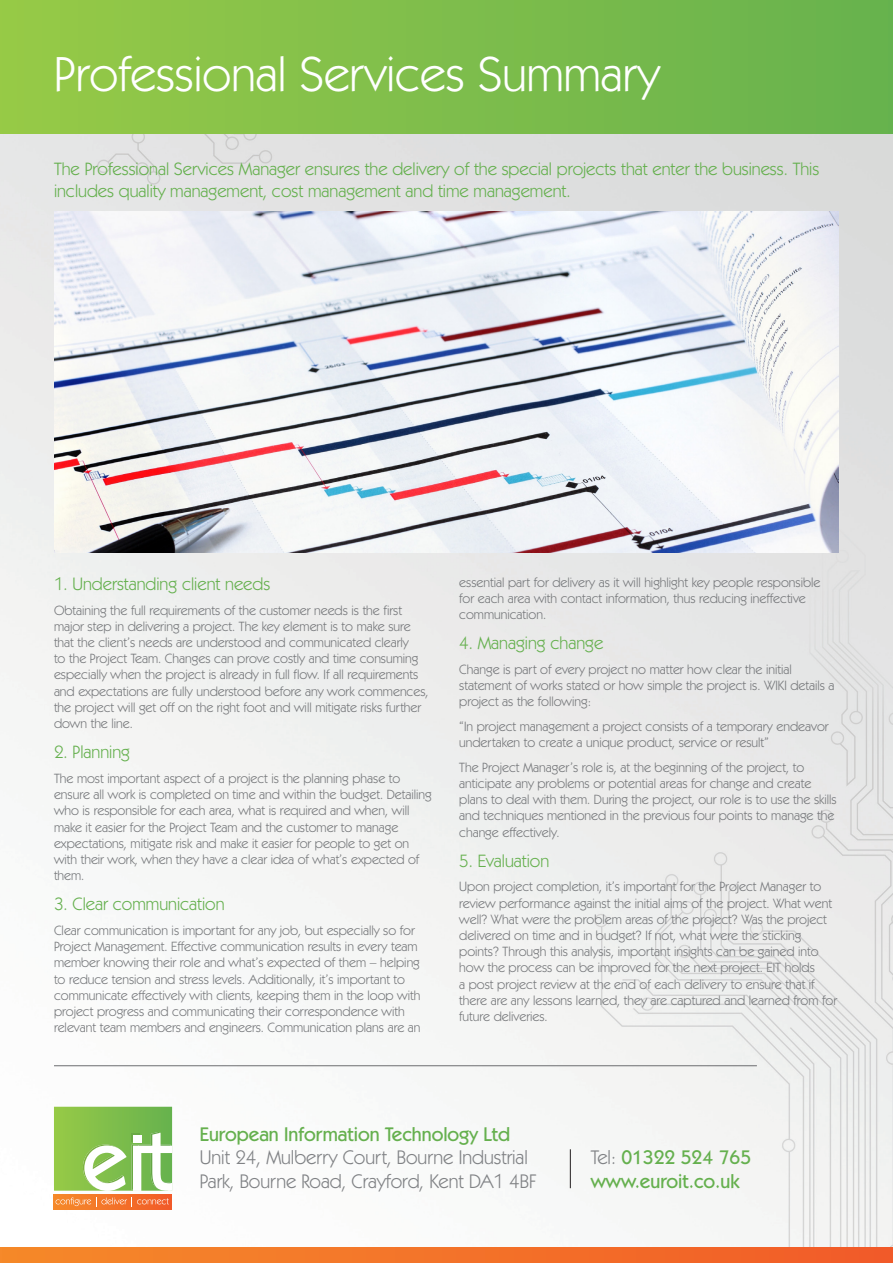
<style>
.page{position:relative;width:893px;height:1263px;background:#fff}
.page>*{position:absolute;margin:0;border:0;box-sizing:border-box;transform-origin:0 0}
.t1{font:49.5px "Kabel IT Cby BT";color:#fff}
.t2{font:19.8px/23.7px "Kabel IT Cby BT";color:#808285}
.t3{font:500 19.8px/23.7px "Kabel IT Cby BT";color:#65b04e}
.t4{font:18px/21.6px "Kabel IT Cby BT";color:#65b04e}
.t5{font:13.5px/16.2px "Kabel IT Cby BT";color:#76787b}
.s1{font-weight:500;color:#65b04e}
.s2{font-weight:400;color:#808285}
</style>
<div class="page">
<img style="left:0;top:134px;width:893px;height:1114px">
<div style="left:0;top:0;width:893px;height:134px;background:linear-gradient(to right,#97ca47,#67b24e)"></div>
<svg style="left:0;top:1248px;width:893px;height:15px;background:#f37228"></svg>
<svg style="left:54px;top:1194px;width:118px;height:15px"></svg>
<svg style="left:54px;top:1107px;width:118px;height:84px"></svg>
<div style="left:133px;top:1134px;width:8px;height:8px;background:#fff"></div>
<svg style="left:56px;top:1197px;width:113px;height:9px"></svg>
<hr style="left:570px;top:1149px;width:1px;height:39px;background:#231f20">
<hr style="left:54px;top:1065px;width:703px;height:1px;background:#6c6d70">
<img style="left:54px;top:212px;width:785px;height:341px">
<p class="t1" style="left:54px;top:43px;width:607px">Professional Services Summary</p>
<p class="t4" style="left:54px;top:158px;width:767px">The Professional Services Manager ensures the delivery of the special projects that enter the business. This includes quality management, cost management and time management.</p>
<p class="t4" style="left:54px;top:573px;width:218px">1. Understanding client needs</p>
<p class="t5" style="left:54px;top:602px;width:376px">Obtaining the full requirements of the customer needs is the first major step in delivering a project. The key element is to make sure that the client’s needs are understood and communicated clearly<br>to the Project Team. Changes can prove costly and time consuming especially when the project is already in full flow. If all requirements and expectations are fully understood before any work commences, the project will get off on the right foot and will mitigate risks further down the line.</p>
<p class="t4" style="left:54px;top:741px;width:78px">2. Planning</p>
<p class="t5" style="left:54px;top:770px;width:379px">The most important aspect of a project is the planning phase to ensure all work is completed on time and within the budget. Detailing who is responsible for each area, what is required and when, will make it easier for the Project Team and the customer to manage expectations, mitigate risk and make it easier for people to get on with their work, when they have a clear idea of what’s expected of them.</p>
<p class="t4" style="left:54px;top:893px;width:172px">3. Clear communication</p>
<p class="t5" style="left:54px;top:922px;width:368px">Clear communication is important for any job, but especially so for Project Management. Effective communication results in every team member knowing their role and what’s expected of them – helping to reduce tension and stress levels. Additionally, it’s important to communicate effectively with clients, keeping them in the loop with project progress and communicating their correspondence with relevant team members and engineers. Communication plans are an</p>
<p class="t5" style="left:459px;top:573px;width:363px">essential part for delivery as it will highlight key people responsible for each area with contact information, thus reducing ineffective communication.</p>
<p class="t4" style="left:459px;top:632px;width:146px">4. Managing change</p>
<p class="t5" style="left:459px;top:661px;width:377px">Change is part of every project no matter how clear the initial statement of works stated or how simple the project is. WIKI details a project as the following:</p>
<p class="t5" style="left:459px;top:718px;width:371px">“In project management a project consists of a temporary endeavor undertaken to create a unique product, service or result”</p>
<p class="t5" style="left:459px;top:759px;width:379px">The Project Manager’s role is, at the beginning of the project, to anticipate any problems or potential areas for change and create plans to deal with them. During the project, our role is to use the skills and techniques mentioned in the previous four points to manage the change effectively.</p>
<p class="t4" style="left:459px;top:849px;width:91px">5. Evaluation</p>
<p class="t5" style="left:459px;top:878px;width:379px">Upon project completion, it’s important for the Project Manager to review performance against the initial aims of the project. What went well? What were the problem areas of the project? Was the project delivered on time and in budget? If not, what were the sticking points? Through this analysis, important insights can be gained into how the process can be improved for the next project. EIT holds<br>a post project review at the end of each delivery to ensure that if there are any lessons learned, they are captured and learned from for future deliveries.</p>
<p class="t2" style="left:200px;top:1121px;width:338px"><span class="s1">European Information Technology Ltd<br></span>Unit 24, Mulberry Court, Bourne Industrial<br>Park, Bourne Road, Crayford, Kent DA1 4BF</p>
<p class="t3" style="left:591px;top:1145px;width:162px"><span class="s2">Tel:</span> 01322 524 765 www.euroit.co.uk</p>
</div>
